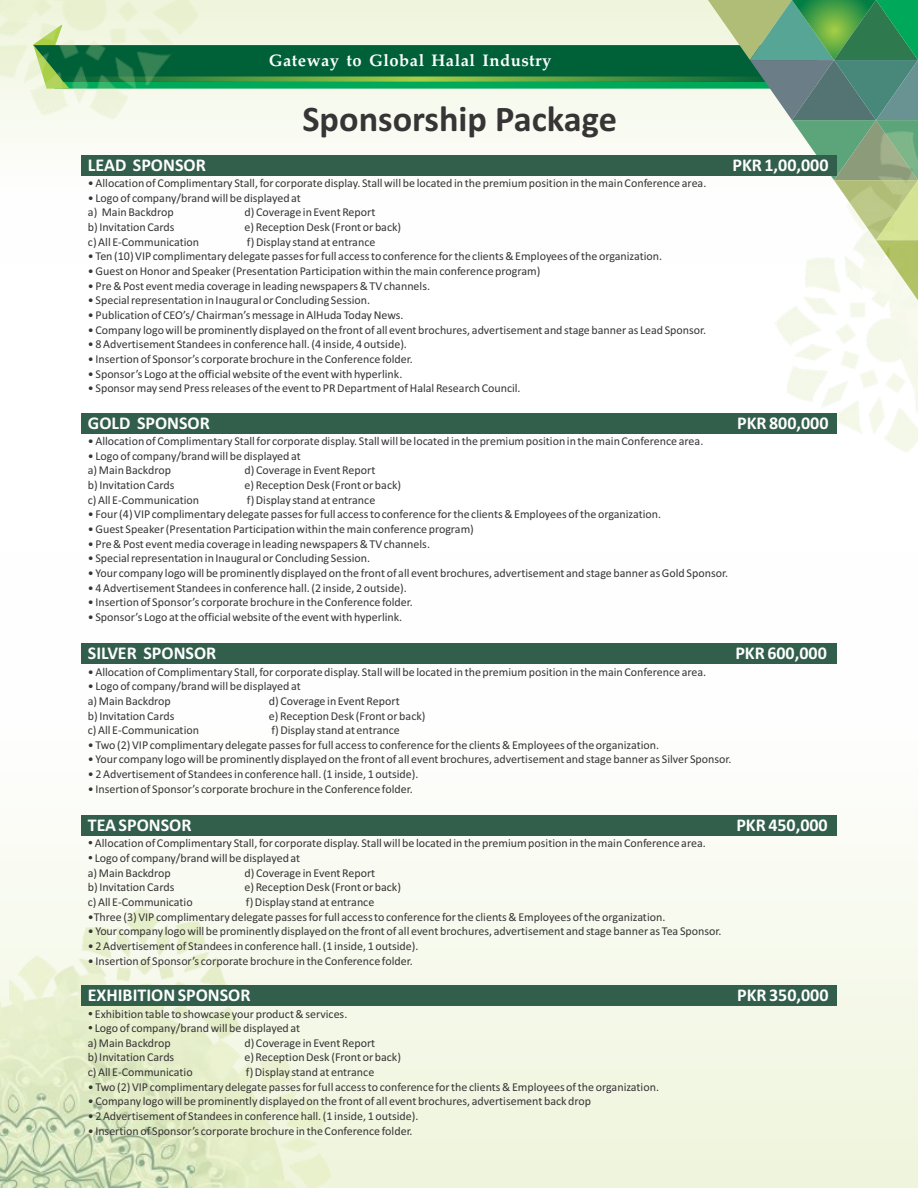
<style>
.page{position:relative;width:918px;height:1188px;background:#fff}
.page>*{position:absolute;margin:0;border:0;box-sizing:border-box;transform-origin:0 0}
.t1{font:700 36.3px "Calibri";color:#373435}
.t2{font:700 18px "Calibri";color:#fefefe}
.t3{font:700 16.65px "Palatino Linotype";letter-spacing:.03em;color:#fefefe}
.t4{font:12px/14.7px "Calibri";color:#373435}
</style>
<div class="page">
<div style="left:0;top:553px;width:918px;height:635px;background:linear-gradient(to bottom,#fefeff,#eef4dd)"></div>
<img style="left:0;top:907px;width:330px;height:281px">
<svg style="left:386px;top:0;width:532px;height:156px"></svg>
<img style="left:0;top:0;width:386px;height:156px">
<img style="left:753px;top:105px;width:165px;height:483px">
<div style="left:81px;top:156px;width:755px;height:20px;background:#325e4c"></div>
<div style="left:81px;top:414px;width:755px;height:20px;background:#325e4c"></div>
<div style="left:81px;top:643px;width:755px;height:20px;background:#325e4c"></div>
<div style="left:81px;top:816px;width:755px;height:20px;background:#325e4c"></div>
<div style="left:81px;top:986px;width:755px;height:20px;background:#325e4c"></div>
<svg style="left:89px;top:841px;width:3px;height:4px"></svg>
<svg style="left:89px;top:856px;width:3px;height:4px"></svg>
<svg style="left:89px;top:1011px;width:3px;height:4px"></svg>
<svg style="left:89px;top:1026px;width:3px;height:4px"></svg>
<h3 class="t3" style="left:269px;top:54px;width:284px">Gateway to Global Halal Industry</h3>
<h1 class="t1" style="left:302px;top:104px;width:316px">Sponsorship Package</h1>
<h2 class="t2" style="left:88px;top:157px;width:119px">LEAD SPONSOR</h2>
<h2 class="t2" style="left:732px;top:157px;width:98px">PKR 1,00,000</h2>
<p class="t4" style="left:88px;top:177px;width:620px">• Allocation of Complimentary Stall, for corporate display. Stall will be located in the premium position in the main Conference area.</p>
<p class="t4" style="left:88px;top:191px;width:214px">• Logo of company/brand will be displayed at a) Main Backdrop</p>
<p class="t4" style="left:245px;top:206px;width:132px">d) Coverage in Event Report</p>
<p class="t4" style="left:88px;top:221px;width:88px">b) Invitation Cards</p>
<p class="t4" style="left:245px;top:221px;width:158px">e) Reception Desk (Front or back)</p>
<p class="t4" style="left:88px;top:235px;width:113px">c) All E-Communication</p>
<p class="t4" style="left:247px;top:235px;width:130px">f) Display stand at entrance</p>
<p class="t4" style="left:88px;top:250px;width:576px">• Ten (10) VIP complimentary delegate passes for full access to conference for the clients &amp; Employees of the organization.</p>
<p class="t4" style="left:88px;top:265px;width:454px">• Guest on Honor and Speaker (Presentation Participation within the main conference program)</p>
<p class="t4" style="left:88px;top:279px;width:344px">• Pre &amp; Post event media coverage in leading newspapers &amp; TV channels.</p>
<p class="t4" style="left:88px;top:294px;width:284px">• Special representation in Inaugural or Concluding Session.</p>
<p class="t4" style="left:88px;top:309px;width:317px">• Publication of CEO’s/ Chairman’s message in AlHuda Today News.</p>
<p class="t4" style="left:88px;top:323px;width:620px">• Company logo will be prominently displayed on the front of all event brochures, advertisement and stage banner as Lead Sponsor.</p>
<p class="t4" style="left:88px;top:338px;width:321px">• 8 Advertisement Standees in conference hall. (4 inside, 4 outside).</p>
<p class="t4" style="left:88px;top:353px;width:326px">• Insertion of Sponsor’s corporate brochure in the Conference folder.</p>
<p class="t4" style="left:88px;top:367px;width:316px">• Sponsor’s Logo at the official website of the event with hyperlink.</p>
<p class="t4" style="left:88px;top:382px;width:434px">• Sponsor may send Press releases of the event to PR Department of Halal Research Council.</p>
<h2 class="t2" style="left:88px;top:415px;width:124px">GOLD SPONSOR</h2>
<h2 class="t2" style="left:737px;top:415px;width:93px">PKR 800,000</h2>
<p class="t4" style="left:88px;top:435px;width:617px">• Allocation of Complimentary Stall for corporate display. Stall will be located in the premium position in the main Conference area.</p>
<p class="t4" style="left:88px;top:449px;width:214px">• Logo of company/brand will be displayed at a) Main Backdrop</p>
<p class="t4" style="left:245px;top:464px;width:132px">d) Coverage in Event Report</p>
<p class="t4" style="left:88px;top:479px;width:88px">b) Invitation Cards</p>
<p class="t4" style="left:245px;top:479px;width:158px">e) Reception Desk (Front or back)</p>
<p class="t4" style="left:88px;top:493px;width:113px">c) All E-Communication</p>
<p class="t4" style="left:247px;top:493px;width:130px">f) Display stand at entrance</p>
<p class="t4" style="left:88px;top:508px;width:575px">• Four (4) VIP complimentary delegate passes for full access to conference for the clients &amp; Employees of the organization.</p>
<p class="t4" style="left:88px;top:523px;width:388px">• Guest Speaker (Presentation Participation within the main conference program)</p>
<p class="t4" style="left:88px;top:537px;width:344px">• Pre &amp; Post event media coverage in leading newspapers &amp; TV channels.</p>
<p class="t4" style="left:88px;top:552px;width:284px">• Special representation in Inaugural or Concluding Session.</p>
<p class="t4" style="left:88px;top:567px;width:642px">• Your company logo will be prominently displayed on the front of all event brochures, advertisement and stage banner as Gold Sponsor.</p>
<p class="t4" style="left:88px;top:581px;width:321px">• 4 Advertisement Standees in conference hall. (2 inside, 2 outside).</p>
<p class="t4" style="left:88px;top:596px;width:326px">• Insertion of Sponsor’s corporate brochure in the Conference folder.</p>
<p class="t4" style="left:88px;top:611px;width:316px">• Sponsor’s Logo at the official website of the event with hyperlink.</p>
<h2 class="t2" style="left:88px;top:646px;width:130px">SILVER SPONSOR</h2>
<h2 class="t2" style="left:735px;top:646px;width:93px">PKR 600,000</h2>
<p class="t4" style="left:88px;top:665px;width:620px">• Allocation of Complimentary Stall, for corporate display. Stall will be located in the premium position in the main Conference area.</p>
<p class="t4" style="left:88px;top:680px;width:214px">• Logo of company/brand will be displayed at a) Main Backdrop</p>
<p class="t4" style="left:269px;top:695px;width:132px">d) Coverage in Event Report</p>
<p class="t4" style="left:88px;top:709px;width:88px">b) Invitation Cards</p>
<p class="t4" style="left:269px;top:709px;width:158px">e) Reception Desk (Front or back)</p>
<p class="t4" style="left:88px;top:724px;width:113px">c) All E-Communication</p>
<p class="t4" style="left:271px;top:724px;width:130px">f) Display stand at entrance</p>
<p class="t4" style="left:88px;top:738px;width:573px">• Two (2) VIP complimentary delegate passes for full access to conference for the clients &amp; Employees of the organization.</p>
<p class="t4" style="left:88px;top:753px;width:645px">• Your company logo will be prominently displayed on the front of all event brochures, advertisement and stage banner as Silver Sponsor.</p>
<p class="t4" style="left:88px;top:768px;width:332px">• 2 Advertisement of Standees in conference hall. (1 inside, 1 outside).</p>
<p class="t4" style="left:88px;top:782px;width:326px">• Insertion of Sponsor’s corporate brochure in the Conference folder.</p>
<h2 class="t2" style="left:88px;top:818px;width:105px">TEA SPONSOR</h2>
<h2 class="t2" style="left:736px;top:818px;width:93px">PKR 450,000</h2>
<p class="t4" style="left:95px;top:837px;width:612px">Allocation of Complimentary Stall, for corporate display. Stall will be located in the premium position in the main Conference area.</p>
<p class="t4" style="left:95px;top:852px;width:207px">Logo of company/brand will be displayed at</p>
<p class="t4" style="left:88px;top:866px;width:85px">a) Main Backdrop</p>
<p class="t4" style="left:244px;top:866px;width:132px">d) Coverage in Event Report</p>
<p class="t4" style="left:88px;top:881px;width:88px">b) Invitation Cards</p>
<p class="t4" style="left:244px;top:881px;width:158px">e) Reception Desk (Front or back)</p>
<p class="t4" style="left:88px;top:896px;width:106px">c) All E-Communicatio</p>
<p class="t4" style="left:246px;top:896px;width:130px">f) Display stand at entrance</p>
<p class="t4" style="left:88px;top:910px;width:579px">•Three (3) VIP complimentary delegate passes for full access to conference for the clients &amp; Employees of the organization.</p>
<p class="t4" style="left:88px;top:925px;width:635px">• Your company logo will be prominently displayed on the front of all event brochures, advertisement and stage banner as Tea Sponsor.</p>
<p class="t4" style="left:88px;top:940px;width:332px">• 2 Advertisement of Standees in conference hall. (1 inside, 1 outside).</p>
<p class="t4" style="left:88px;top:954px;width:326px">• Insertion of Sponsor’s corporate brochure in the Conference folder.</p>
<h2 class="t2" style="left:88px;top:988px;width:164px">EXHIBITION SPONSOR</h2>
<h2 class="t2" style="left:737px;top:988px;width:93px">PKR 350,000</h2>
<p class="t4" style="left:95px;top:1007px;width:254px">Exhibition table to showcase your product &amp; services.</p>
<p class="t4" style="left:95px;top:1022px;width:207px">Logo of company/brand will be displayed at</p>
<p class="t4" style="left:88px;top:1036px;width:85px">a) Main Backdrop</p>
<p class="t4" style="left:244px;top:1036px;width:132px">d) Coverage in Event Report</p>
<p class="t4" style="left:88px;top:1051px;width:88px">b) Invitation Cards</p>
<p class="t4" style="left:244px;top:1051px;width:158px">e) Reception Desk (Front or back)</p>
<p class="t4" style="left:88px;top:1066px;width:106px">c) All E-Communicatio</p>
<p class="t4" style="left:246px;top:1066px;width:130px">f) Display stand at entrance</p>
<p class="t4" style="left:88px;top:1080px;width:573px">• Two (2) VIP complimentary delegate passes for full access to conference for the clients &amp; Employees of the organization.</p>
<p class="t4" style="left:88px;top:1095px;width:505px">• Company logo will be prominently displayed on the front of all event brochures, advertisement back drop</p>
<p class="t4" style="left:88px;top:1110px;width:332px">• 2 Advertisement of Standees in conference hall. (1 inside, 1 outside).</p>
<p class="t4" style="left:88px;top:1124px;width:326px">• Insertion of Sponsor’s corporate brochure in the Conference folder.</p>
</div>
